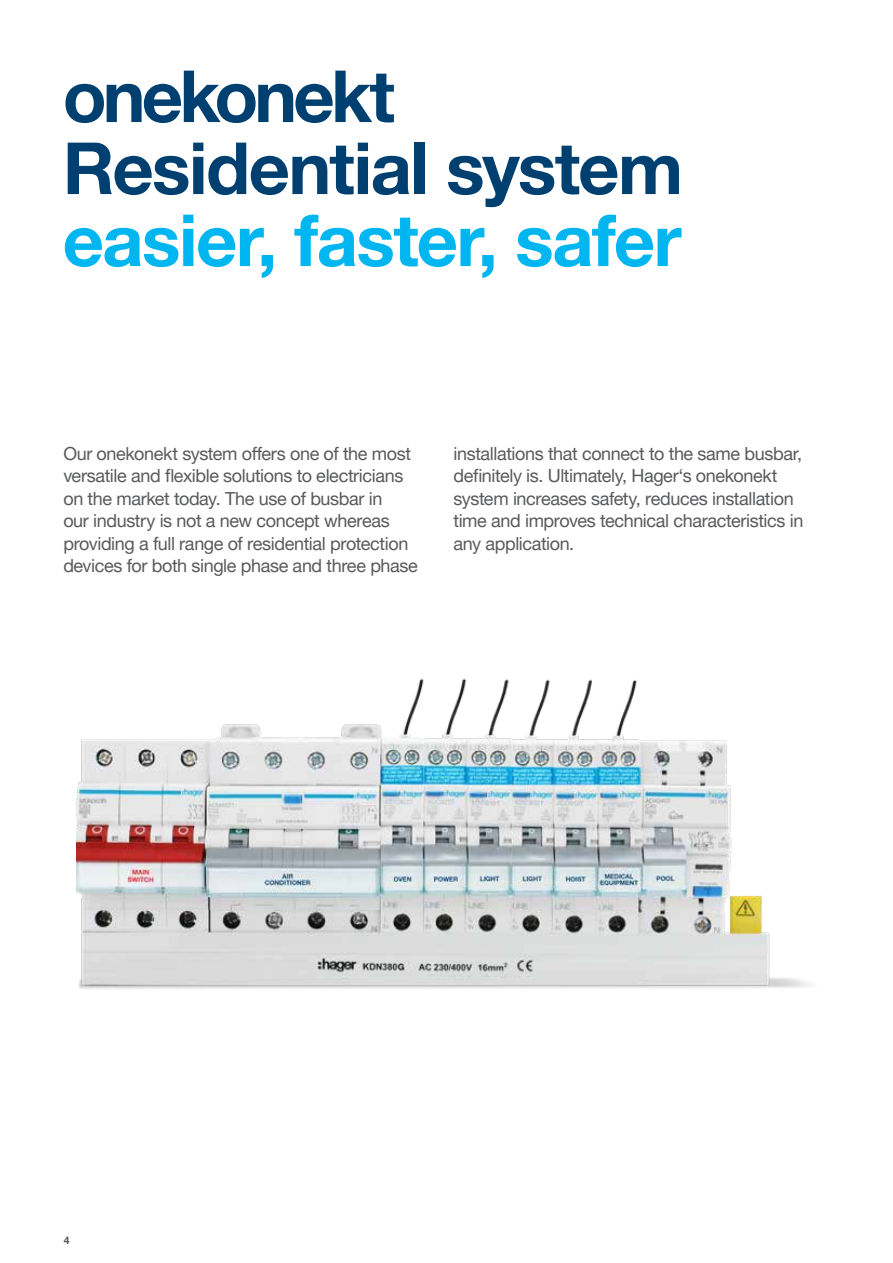
<style>
.page{position:relative;width:893px;height:1263px;background:#fff}
.page>*{position:absolute;margin:0;border:0;box-sizing:border-box;transform-origin:0 0}
.t1{font:700 72px/72px "Helvetica Neue LTW1 G";letter-spacing:-.03em;color:#004071}
.t2{font:700 72px "Helvetica Neue LTW1 G";letter-spacing:-.02em;color:#00b6f1}
.t3{font:18px/22.5px "Helvetica Neue LTW1 G";letter-spacing:-.02em;color:#58595b}
.t4{font:700 10.5px "Helvetica Neue LTW1 G";color:#58595b}
</style>
<div class="page">
<img style="left:77px;top:678px;width:732px;height:311px">
<h1 class="t1" style="left:63px;top:60px;width:622px">onekonekt<br>Residential system</h1>
<h1 class="t2" style="left:63px;top:196px;width:620px">easier, faster, safer</h1>
<p class="t3" style="left:63px;top:442px;width:356px">Our onekonekt system offers one of the most versatile and flexible solutions to electricians on the market today. The use of busbar in<br>our industry is not a new concept whereas providing a full range of residential protection devices for both single phase and three phase</p>
<p class="t3" style="left:453px;top:442px;width:351px">installations that connect to the same busbar, definitely is. Ultimately, Hager‘s onekonekt system increases safety, reduces installation time and improves technical characteristics in any application.</p>
<p class="t4" style="left:64px;top:1233px;width:7px">4</p>
</div>
